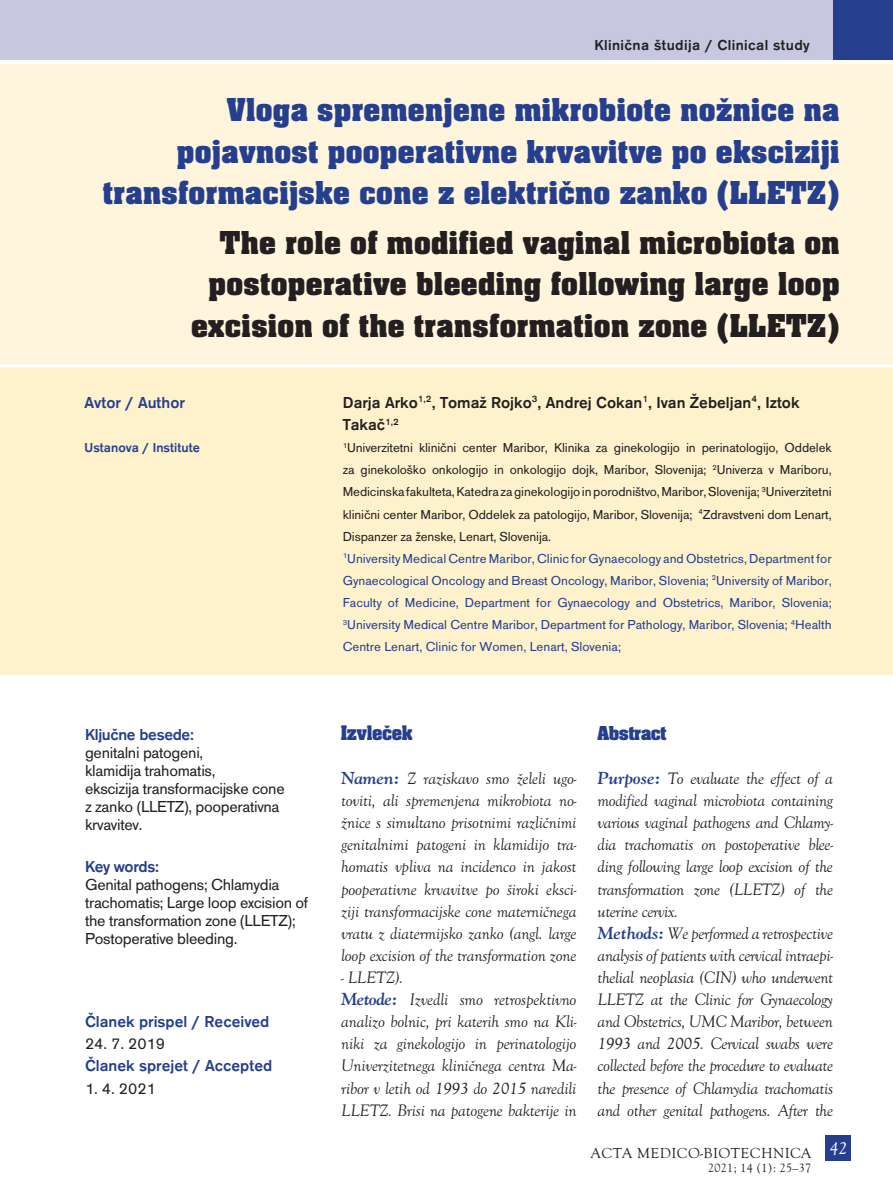
<style>
.page{position:relative;width:893px;height:1191px;background:#fff}
.page>*{position:absolute;margin:0;border:0;box-sizing:border-box;transform-origin:0 0}
.Glavni_naslov_Sloven{font:700 34.5px/41.4px "Aachen DCE";letter-spacing:.01em;color:#253f8e;text-align:right}
.Glavni_naslov_Sloven-2{font:700 34.5px/41.4px "Aachen DCE";letter-spacing:.01em;color:#231f20;text-align:right}
.Mednaslov{font:700 21.9px "Aachen PCE";letter-spacing:.01em;color:#253f8e;scale:.96 1}
.Mednaslov-2{font:700 21px "Aachen PCE";color:#253f8e}
.t1{font:italic 18px "Goudy Old Sty TCE";color:#fff}
.Povzetek{font:italic 17.25px/22px "Goudy Old Sty TCE";letter-spacing:-.01em;color:#231f20;text-align:justify}
.KeyWords{font:16.5px/18px "Accius TCE";letter-spacing:-.02em;color:#231f20}
.Avtorji{font:500 16.5px/22px "Accius TCE";color:#231f20}
.KeyWords-2{font:500 16.5px "Accius TCE";color:#253f8e}
.KeyWords-3{font:500 16.5px "Accius TCE";letter-spacing:-.02em;color:#253f8e}
.Avtorji-2{font:500 16.5px "Accius TCE";color:#253f8e}
.t2{font:500 15px "Accius TCE";letter-spacing:.025em;color:#231f20}
.t3{font:15px "Goudy Old Sty TCE";letter-spacing:.025em;color:#231f20}
.Institucija{font:13.5px/22px "Accius TCE";letter-spacing:-.01em;color:#231f20;text-align:justify}
.Institucija-2{font:13.5px/22px "Accius TCE";color:#253f8e;text-align:justify}
.Institucija-3{font:500 13.5px "Accius TCE";color:#253f8e}
.NOGA_letnik_LEVA{font:12px "MM Goudy";letter-spacing:.025em;color:#231f20}
.s1{font-family:"MM Goudy";font-weight:700;color:#253f8e}
</style>
<div class="page">
<div style="left:825px;top:1135px;width:26px;height:26px;background:#253f8e"></div>
<div style="left:0;top:64px;width:893px;height:300px;background:#fef5dc"></div>
<div style="left:0;top:364px;width:893px;height:311px;background:#fef2cd"></div>
<hr style="left:0;top:364px;width:893px;height:3px;background:#fff">
<div style="left:0;top:0;width:833px;height:60px;background:#c7c7e0"></div>
<div style="left:833px;top:0;width:60px;height:60px;background:#253f8e"></div>
<p class="t2" style="left:594px;top:36px;width:217px">Klinična študija / Clinical study</p>
<p class="Glavni_naslov_Sloven" style="left:103px;top:89px;width:738px">Vloga spremenjene mikrobiote nožnice na pojavnost pooperativne krvavitve po eksciziji transformacijske cone z električno zanko (LLETZ)</p>
<p class="Glavni_naslov_Sloven-2" style="left:191px;top:222px;width:650px">The role of modified vaginal microbiota on postoperative bleeding following large loop excision of the transformation zone (LLETZ)</p>
<p class="Avtorji-2" style="left:85px;top:393px;width:102px">Avtor / Author</p>
<p class="Avtorji" style="left:343px;top:391px;width:458px">Darja Arko<sup>1,2</sup>, Tomaž Rojko<sup>3</sup>, Andrej Cokan<sup>1</sup>, Ivan Žebeljan<sup>4</sup>, Iztok<br>Takač<sup>1,2</sup></p>
<p class="Institucija-3" style="left:85px;top:440px;width:117px">Ustanova / Institute</p>
<p class="Institucija" style="left:343px;top:437px;width:490px"><sup>1</sup>Univerzitetni klinični center Maribor, Klinika za ginekologijo in perinatologijo, Oddelek za ginekološko onkologijo in onkologijo dojk, Maribor, Slovenija; <sup>2</sup>Univerza v Mariboru, Medicinska fakulteta, Katedra za ginekologijo in porodništvo, Maribor, Slovenija; <sup>3</sup>Univerzitetni klinični center Maribor, Oddelek za patologijo, Maribor, Slovenija; <sup>4</sup>Zdravstveni dom Lenart, Dispanzer za ženske, Lenart, Slovenija.</p>
<p class="Institucija-2" style="left:343px;top:547px;width:490px"><sup>1</sup>University Medical Centre Maribor, Clinic for Gynaecology and Obstetrics, Department for Gynaecological Oncology and Breast Oncology, Maribor, Slovenia; <sup>2</sup>University of Maribor, Faculty of Medicine, Department for Gynaecology and Obstetrics, Maribor, Slovenia; <sup>3</sup>University Medical Centre Maribor, Department for Pathology, Maribor, Slovenia; <sup>4</sup>Health Centre Lenart, Clinic for Women, Lenart, Slovenia;</p>
<p class="KeyWords-3" style="left:85px;top:725px;width:111px">Ključne besede:</p>
<p class="KeyWords" style="left:85px;top:743px;width:201px">genitalni patogeni,<br>klamidija trahomatis,<br>ekscizija transformacijske cone z zanko (LLETZ), pooperativna krvavitev.</p>
<p class="KeyWords-3" style="left:85px;top:857px;width:75px">Key words:</p>
<p class="KeyWords" style="left:85px;top:876px;width:225px">Genital pathogens; Chlamydia trachomatis; Large loop excision of the transformation zone (LLETZ);<br>Postoperative bleeding.</p>
<p class="KeyWords-2" style="left:85px;top:1012px;width:186px">Članek prispel / Received</p>
<p class="KeyWords" style="left:85px;top:1035px;width:82px">24. 7. 2019</p>
<p class="KeyWords-2" style="left:85px;top:1056px;width:189px">Članek sprejet / Accepted</p>
<p class="KeyWords" style="left:85px;top:1079px;width:72px">1. 4. 2021</p>
<p class="Mednaslov" style="left:341px;top:721px;width:76px">Izvleček</p>
<p class="Povzetek" style="left:341px;top:767px;width:237px"><span class="s1">Namen:</span> Z raziskavo smo želeli ugo&shy;toviti, ali spremenjena mikrobiota no&shy;žnice s simultano prisotnimi različnimi genitalnimi patogeni in klamidijo tra&shy;homatis vpliva na incidenco in jakost pooperativne krvavitve po široki eksci&shy;ziji transformacijske cone materničnega vratu z diatermijsko zanko (angl. large loop excision of the transformation zone</p>
<p class="Povzetek" style="left:341px;top:966px;width:63px">- LLETZ).</p>
<p class="Povzetek" style="left:341px;top:988px;width:237px"><span class="s1">Metode:</span> Izvedli smo retrospektivno analizo bolnic, pri katerih smo na Kli&shy;niki za ginekologijo in perinatologijo Univerzitetnega kliničnega centra Ma&shy;ribor v letih od 1993 do 2015 naredili LLETZ. Brisi na patogene bakterije in</p>
<p class="Mednaslov-2" style="left:597px;top:722px;width:70px">Abstract</p>
<p class="Povzetek" style="left:597px;top:767px;width:237px"><span class="s1">Purpose:</span> To evaluate the effect of a modified vaginal microbiota containing various vaginal pathogens and Chlamy&shy;dia trachomatis on postoperative blee&shy;ding following large loop excision of the transformation zone (LLETZ) of the uterine cervix.</p>
<p class="Povzetek" style="left:597px;top:922px;width:237px"><span class="s1">Methods:</span> We performed a retrospective analysis of patients with cervical intraepi&shy;thelial neoplasia (CIN) who underwent LLETZ at the Clinic for Gynaecology and Obstetrics, UMC Maribor, between 1993 and 2005. Cervical swabs were collected before the procedure to evaluate the presence of Chlamydia trachomatis and other genital pathogens. After the</p>
<p class="t3" style="left:591px;top:1144px;width:222px">ACTA MEDICO-BIOTECHNICA</p>
<p class="NOGA_letnik_LEVA" style="left:708px;top:1160px;width:105px">2021; 14 (1): 25–37</p>
<p class="t1" style="left:829px;top:1138px;width:19px">42</p>
</div>
